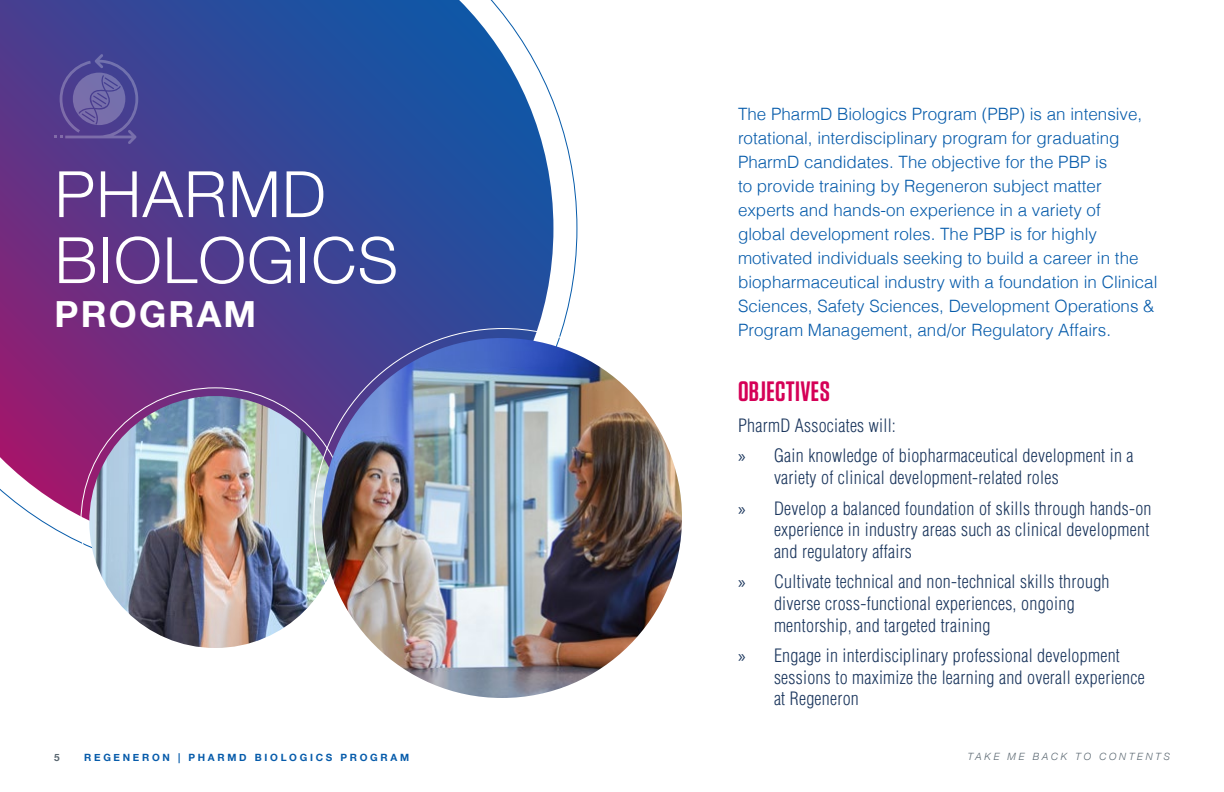
<style>
.page{position:relative;width:1224px;height:792px;background:#fff}
.page>*{position:absolute;margin:0;border:0;box-sizing:border-box;transform-origin:0 0}
.t1{font:300 64px/66px "Helvetica Neue";letter-spacing:.02em;color:#fff}
.t2{font:700 36px "Helvetica Neue";letter-spacing:.06em;color:#fff}
.t3{font:600 28px "Tungsten";letter-spacing:.015em;color:#d50057}
.t4{font:300 condensed 18px/21.6px "Helvetica";letter-spacing:.015em;color:#1b365d}
.t5{font:300 17px/24px "Helvetica";color:#065baa}
.t6{font:700 10px "Helvetica Neue";letter-spacing:.27em;color:#065baa}
.t7{font:italic 300 10px "Helvetica Neue";letter-spacing:.27em;color:#596670}
.t8{font:700 10px "Helvetica Neue";color:#596670}
.s1{font-family:"Myriad Pro";font-weight:400;font-stretch:normal}
</style>
<div class="page">
<svg style="left:0;top:0;width:577px;height:576px;background:#58529b"></svg>
<img style="left:89px;top:396px;width:252px;height:252px;border-radius:126px">
<img style="left:322px;top:338px;width:360px;height:360px;border-radius:180px">
<svg style="left:54px;top:54px;width:84px;height:90px;background:#594f99"></svg>
<h1 class="t1" style="left:55px;top:157px;width:345px">PHARMD<br>BIOLOGICS</h1>
<h2 class="t2" style="left:55px;top:286px;width:203px">PROGRAM</h2>
<p class="t5" style="left:738px;top:101px;width:421px">The PharmD Biologics Program (PBP) is an intensive, rotational, interdisciplinary program for graduating PharmD candidates. The objective for the PBP is<br>to provide training by Regeneron subject matter experts and hands-on experience in a variety of<br>global development roles. The PBP is for highly motivated individuals seeking to build a career in the biopharmaceutical industry with a foundation in Clinical Sciences, Safety Sciences, Development Operations &amp; Program Management, and/or Regulatory Affairs.</p>
<h3 class="t3" style="left:738px;top:377px;width:93px">OBJECTIVES</h3>
<p class="t4" style="left:738px;top:410px;width:397px;line-height:30.6px">PharmD Associates will:<br><span class="s1">»</span> Gain knowledge of biopharmaceutical development in a</p>
<p class="t4" style="left:738px;top:462px;width:415px;line-height:30.6px;text-indent:36px">variety of clinical development-related roles<br><span class="s1">»</span> Develop a balanced foundation of skills through hands-on</p>
<p class="t4" style="left:774px;top:519px;width:377px">experience in industry areas such as clinical development and regulatory affairs</p>
<p class="t4" style="left:774px;top:571px;width:337px;text-indent:-36px"><span class="s1">»</span> Cultivate technical and non-technical skills through diverse cross-functional experiences, ongoing mentorship, and targeted training</p>
<p class="t4" style="left:774px;top:645px;width:372px;text-indent:-36px"><span class="s1">»</span> Engage in interdisciplinary professional development sessions to maximize the learning and overall experience at Regeneron</p>
<p class="t8" style="left:54px;top:749px;width:7px">5</p>
<p class="t6" style="left:84px;top:749px;width:326px">REGENERON | PHARMD BIOLOGICS PROGRAM</p>
<p class="t7" style="left:968px;top:749px;width:204px">TAKE ME BACK TO CONTENTS</p>
</div>
